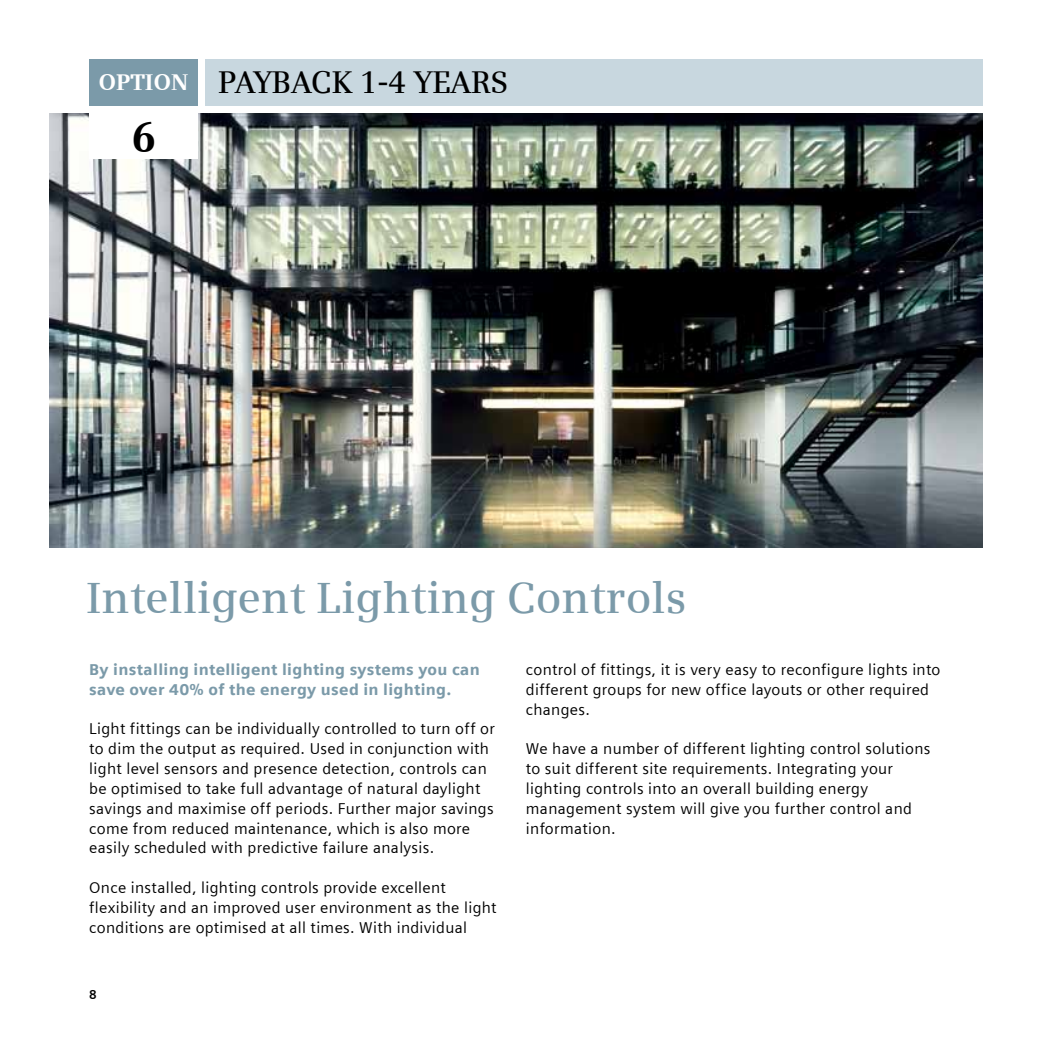
<style>
.page{position:relative;width:1042px;height:1042px;background:#fff}
.page>*{position:absolute;margin:0;border:0;box-sizing:border-box;transform-origin:0 0}
.t1{font:600 43.75px "Siemens Serif";color:#7b9aa9}
.t2{font:600 42px "Siemens Serif";color:#000}
.t3{font:600 31.5px "Siemens Serif";letter-spacing:-.01em;color:#000}
.t4{font:15.75px/19.8px "Siemens Sans";letter-spacing:.02em;color:#000}
.t5{font:900 15.75px/19.8px "Siemens Sans";letter-spacing:.02em;color:#7b9aa9}
.t6{font:700 13.12px "Siemens Sans";color:#000}
.s1{font-size:22.75px;color:#fff}
</style>
<div class="page">
<img style="left:50px;top:113px;width:932px;height:434px">
<div style="left:89px;top:60px;width:109px;height:46px;background:#7b9aa9"></div>
<div style="left:89px;top:113px;width:109px;height:46px;background:#fff"></div>
<div style="left:205px;top:60px;width:777px;height:46px;background:#c8d7df"></div>
<h3 class="t3" style="left:98px;top:64px;width:411px"><span class="s1">OPTION</span> PAYBACK 1-4 YEARS</h3>
<h2 class="t2" style="left:132px;top:112px;width:26px">6</h2>
<h1 class="t1" style="left:86px;top:572px;width:602px">Intelligent Lighting Controls</h1>
<p class="t5" style="left:89px;top:659px;width:392px">By installing intelligent lighting systems you can save over 40% of the energy used in lighting.</p>
<p class="t4" style="left:89px;top:719px;width:407px">Light fittings can be individually controlled to turn off or to dim the output as required. Used in conjunction with light level sensors and presence detection, controls can be optimised to take full advantage of natural daylight savings and maximise off periods. Further major savings come from reduced maintenance, which is also more easily scheduled with predictive failure analysis.</p>
<p class="t4" style="left:89px;top:878px;width:409px">Once installed, lighting controls provide excellent flexibility and an improved user environment as the light conditions are optimised at all times. With individual</p>
<p class="t4" style="left:526px;top:659px;width:416px">control of fittings, it is very easy to reconfigure lights into different groups for new office layouts or other required changes.</p>
<p class="t4" style="left:526px;top:739px;width:406px">We have a number of different lighting control solutions to suit different site requirements. Integrating your lighting controls into an overall building energy management system will give you further control and information.</p>
<p class="t6" style="left:89px;top:987px;width:9px">8</p>
</div>
